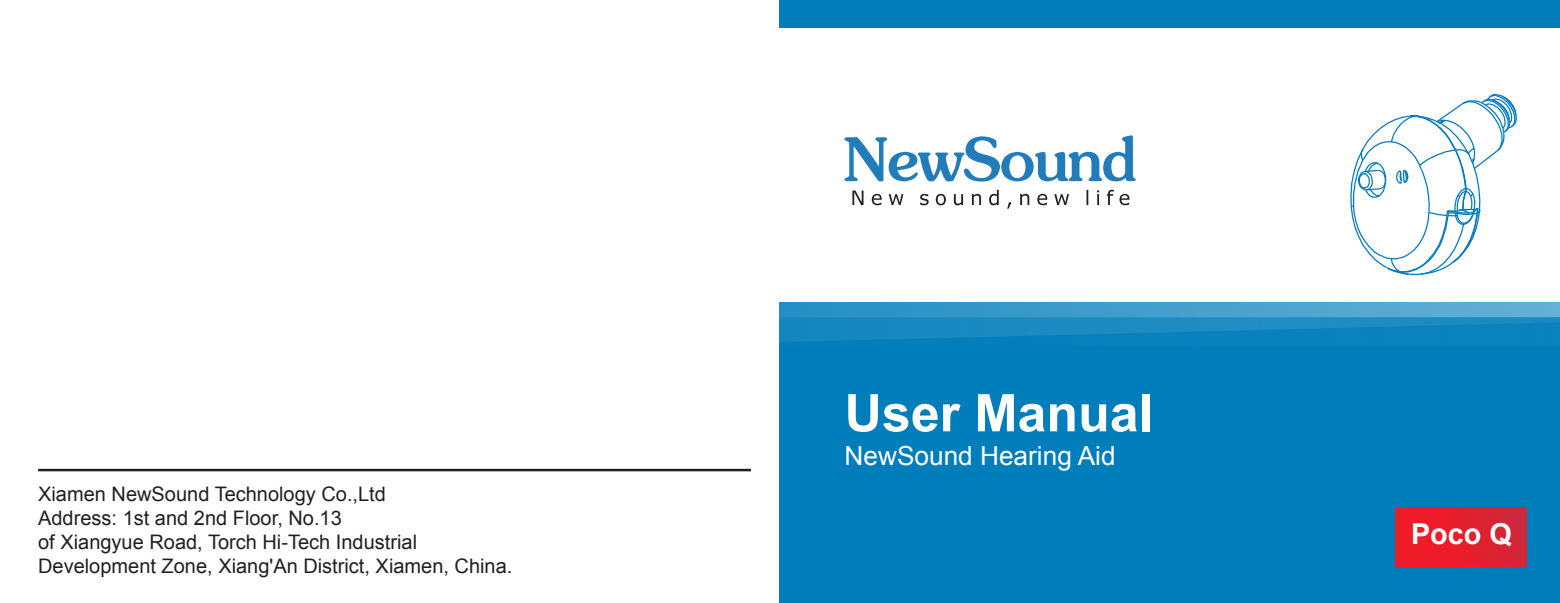
<style>
.page{position:relative;width:1560px;height:603px;background:#fff}
.page>*{position:absolute;margin:0;border:0;box-sizing:border-box;transform-origin:0 0}
.t1{font:700 51.75px "Arial";color:#fff}
.t2{font:700 28.75px "Arial";color:#fff}
.t3{font:26.25px "Arial";color:#fff}
.t4{font:20px/24px "Arial";color:#231f20}
</style>
<div class="page">
<div style="left:779px;top:302px;width:780px;height:78px;background:linear-gradient(to right,#238fc4,#65b0d6)"></div>
<svg style="left:779px;top:317px;width:780px;height:29px;background:#1285bf"></svg>
<div style="left:779px;top:346px;width:780px;height:256px;background:#007dbb"></div>
<div style="left:779px;top:0;width:780px;height:27px;background:#007dbb"></div>
<div style="left:1394px;top:506px;width:132px;height:61px;background:linear-gradient(to right,#f51923,#d12738)"></div>
<svg style="left:844px;top:135px;width:291px;height:47px"></svg>
<svg style="left:852px;top:190px;width:277px;height:18px"></svg>
<hr style="left:38px;top:468px;width:712px;height:3px;background:#231f20">
<svg style="left:1350px;top:94px;width:167px;height:181px"></svg>
<p class="t4" style="left:38px;top:482px;width:475px">Xiamen NewSound Technology Co.,Ltd<br>Address: 1st and 2nd Floor, No.13<br>of Xiangyue Road, Torch Hi-Tech Industrial Development Zone, Xiang'An District, Xiamen, China.</p>
<h1 class="t1" style="left:844px;top:378px;width:310px">User Manual</h1>
<h3 class="t3" style="left:844px;top:438px;width:272px">NewSound Hearing Aid</h3>
<h2 class="t2" style="left:1410px;top:514px;width:102px">Poco Q</h2>
</div>
